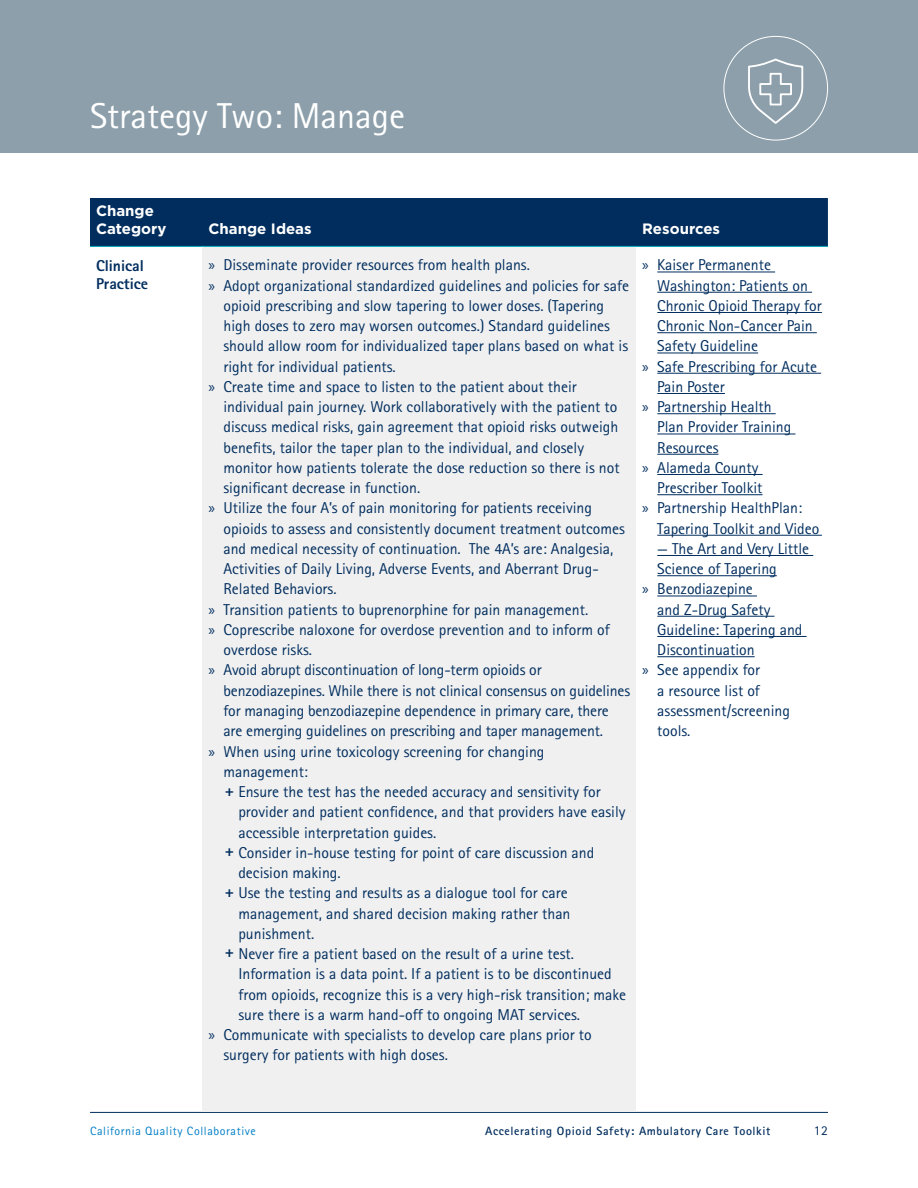
<style>
.page{position:relative;width:918px;height:1188px;background:#fff}
.page>*{position:absolute;margin:0;border:0;box-sizing:border-box;transform-origin:0 0}
.t1{font:36px "Rotis Sans Serif";color:#fff}
.t2{font:15.75px "Rotis Sans Serif";color:#002d5e}
.t3{font:800 15.75px/18px "Rotis Sans Serif";color:#002d5e}
.t4{font:700 15px/18px "Gotham";color:#fff}
.t5{font:13.5px "Rotis Sans Serif";color:#002d5e}
.t6{font:700 12px "Rotis Sans Serif";letter-spacing:.05em;color:#002d5e}
.t7{font:12px "Rotis Sans Serif";letter-spacing:.05em;color:#007ec5}
.s1{font-family:"Myriad Pro"}
.s2{font-weight:800}
</style>
<div class="page">
<hr style="left:90px;top:1112px;width:738px;height:1px;background:#002d5e">
<div style="left:90px;top:198px;width:738px;height:48px;background:#002d5e"></div>
<div style="left:202px;top:246px;width:434px;height:866px;background:#f0f0f0"></div>
<hr style="left:90px;top:246px;width:112px;height:1px;background:#00a4b8">
<hr style="left:202px;top:246px;width:434px;height:1px;background:#00a4b8">
<hr style="left:636px;top:246px;width:192px;height:1px;background:#00a4b8">
<hr style="left:657px;top:272px;width:118px;height:1px;background:#002d5e">
<hr style="left:657px;top:292px;width:155px;height:1px;background:#002d5e">
<hr style="left:657px;top:312px;width:165px;height:1px;background:#002d5e">
<hr style="left:657px;top:332px;width:160px;height:1px;background:#002d5e">
<hr style="left:657px;top:353px;width:101px;height:1px;background:#002d5e">
<hr style="left:657px;top:373px;width:164px;height:1px;background:#002d5e">
<hr style="left:657px;top:393px;width:68px;height:1px;background:#002d5e">
<hr style="left:657px;top:413px;width:119px;height:1px;background:#002d5e">
<hr style="left:657px;top:434px;width:139px;height:1px;background:#002d5e">
<hr style="left:657px;top:454px;width:62px;height:1px;background:#002d5e">
<hr style="left:657px;top:474px;width:106px;height:1px;background:#002d5e">
<hr style="left:657px;top:494px;width:106px;height:1px;background:#002d5e">
<hr style="left:657px;top:535px;width:165px;height:1px;background:#002d5e">
<hr style="left:657px;top:555px;width:156px;height:1px;background:#002d5e">
<hr style="left:657px;top:575px;width:120px;height:1px;background:#002d5e">
<hr style="left:657px;top:596px;width:100px;height:1px;background:#002d5e">
<hr style="left:657px;top:616px;width:117px;height:1px;background:#002d5e">
<hr style="left:657px;top:636px;width:150px;height:1px;background:#002d5e">
<hr style="left:657px;top:656px;width:98px;height:1px;background:#002d5e">
<div style="left:0;top:0;width:918px;height:153px;background:#8c9faa"></div>
<svg style="left:748px;top:58px;width:56px;height:66px"></svg>
<h1 class="t1" style="left:90px;top:95px;width:317px">Strategy Two: Manage</h1>
<p class="t4" style="left:96px;top:202px;width:72px">Change<br>Category</p>
<p class="t4" style="left:208px;top:220px;width:105px">Change Ideas</p>
<p class="t4" style="left:642px;top:220px;width:79px">Resources</p>
<p class="t3" style="left:96px;top:256px;width:54px">Clinical<br>Practice</p>
<p class="t2" style="left:209px;top:256px;width:323px"><span class="s1">»</span> Disseminate provider resources from health plans.</p>
<p class="t2" style="left:209px;top:276px;width:422px"><span class="s1">»</span> Adopt organizational standardized guidelines and policies for safe</p>
<p class="t2" style="left:223px;top:296px;width:382px">opioid prescribing and slow tapering to lower doses. (Tapering</p>
<p class="t2" style="left:223px;top:317px;width:388px">high doses to zero may worsen outcomes.) Standard guidelines</p>
<p class="t2" style="left:223px;top:337px;width:406px">should allow room for individualized taper plans based on what is</p>
<p class="t2" style="left:223px;top:357px;width:174px">right for individual patients.</p>
<p class="t2" style="left:209px;top:377px;width:370px"><span class="s1">»</span> Create time and space to listen to the patient about their</p>
<p class="t2" style="left:223px;top:398px;width:395px">individual pain journey. Work collaboratively with the patient to</p>
<p class="t2" style="left:223px;top:418px;width:396px">discuss medical risks, gain agreement that opioid risks outweigh</p>
<p class="t2" style="left:223px;top:438px;width:362px">benefits, tailor the taper plan to the individual, and closely</p>
<p class="t2" style="left:223px;top:458px;width:398px">monitor how patients tolerate the dose reduction so there is not</p>
<p class="t2" style="left:223px;top:479px;width:198px">significant decrease in function.</p>
<p class="t2" style="left:209px;top:499px;width:385px"><span class="s1">»</span> Utilize the four A’s of pain monitoring for patients receiving</p>
<p class="t2" style="left:223px;top:519px;width:403px">opioids to assess and consistently document treatment outcomes</p>
<p class="t2" style="left:223px;top:539px;width:391px">and medical necessity of continuation. The 4A’s are: Analgesia,</p>
<p class="t2" style="left:223px;top:560px;width:377px">Activities of Daily Living, Adverse Events, and Aberrant Drug-</p>
<p class="t2" style="left:223px;top:580px;width:115px">Related Behaviors.</p>
<p class="t2" style="left:209px;top:600px;width:381px"><span class="s1">»</span> Transition patients to buprenorphine for pain management.</p>
<p class="t2" style="left:209px;top:620px;width:403px"><span class="s1">»</span> Coprescribe naloxone for overdose prevention and to inform of</p>
<p class="t2" style="left:223px;top:641px;width:90px">overdose risks.</p>
<p class="t2" style="left:209px;top:661px;width:335px"><span class="s1">»</span> Avoid abrupt discontinuation of long-term opioids or</p>
<p class="t2" style="left:223px;top:681px;width:408px">benzodiazepines. While there is not clinical consensus on guidelines</p>
<p class="t2" style="left:223px;top:701px;width:387px">for managing benzodiazepine dependence in primary care, there</p>
<p class="t2" style="left:223px;top:722px;width:381px">are emerging guidelines on prescribing and taper management.</p>
<p class="t2" style="left:209px;top:742px;width:338px"><span class="s1">»</span> When using urine toxicology screening for changing</p>
<p class="t2" style="left:223px;top:762px;width:86px">management:</p>
<p class="t2" style="left:225px;top:782px;width:377px"><span class="s2">+</span> Ensure the test has the needed accuracy and sensitivity for</p>
<p class="t2" style="left:238px;top:803px;width:389px">provider and patient confidence, and that providers have easily</p>
<p class="t2" style="left:238px;top:823px;width:199px">accessible interpretation guides.</p>
<p class="t2" style="left:225px;top:843px;width:371px"><span class="s2">+</span> Consider in-house testing for point of care discussion and</p>
<p class="t2" style="left:238px;top:863px;width:104px">decision making.</p>
<p class="t2" style="left:225px;top:884px;width:344px"><span class="s2">+</span> Use the testing and results as a dialogue tool for care</p>
<p class="t2" style="left:238px;top:904px;width:334px">management, and shared decision making rather than</p>
<p class="t2" style="left:238px;top:924px;width:77px">punishment.</p>
<p class="t2" style="left:225px;top:944px;width:350px"><span class="s2">+</span> Never fire a patient based on the result of a urine test.</p>
<p class="t2" style="left:238px;top:965px;width:375px">Information is a data point. If a patient is to be discontinued</p>
<p class="t2" style="left:238px;top:985px;width:389px">from opioids, recognize this is a very high-risk transition; make</p>
<p class="t2" style="left:238px;top:1005px;width:343px">sure there is a warm hand-off to ongoing MAT services.</p>
<p class="t2" style="left:208px;top:1025px;width:385px"><span class="s1">»</span> Communicate with specialists to develop care plans prior to</p>
<p class="t2" style="left:223px;top:1046px;width:226px">surgery for patients with high doses.</p>
<p class="t2" style="left:642px;top:256px;width:130px"><span class="s1">»</span> Kaiser Permanente</p>
<p class="t2" style="left:657px;top:276px;width:152px">Washington: Patients on</p>
<p class="t2" style="left:657px;top:296px;width:166px">Chronic Opioid Therapy for</p>
<p class="t2" style="left:657px;top:317px;width:157px">Chronic Non-Cancer Pain</p>
<p class="t2" style="left:657px;top:337px;width:102px">Safety Guideline</p>
<p class="t2" style="left:642px;top:357px;width:176px"><span class="s1">»</span> Safe Prescribing for Acute</p>
<p class="t2" style="left:657px;top:377px;width:69px">Pain Poster</p>
<p class="t2" style="left:642px;top:398px;width:131px"><span class="s1">»</span> Partnership Health</p>
<p class="t2" style="left:657px;top:418px;width:136px">Plan Provider Training</p>
<p class="t2" style="left:657px;top:438px;width:63px">Resources</p>
<p class="t2" style="left:642px;top:458px;width:118px"><span class="s1">»</span> Alameda County</p>
<p class="t2" style="left:657px;top:479px;width:107px">Prescriber Toolkit</p>
<p class="t2" style="left:642px;top:499px;width:161px"><span class="s1">»</span> Partnership HealthPlan:</p>
<p class="t2" style="left:657px;top:519px;width:164px">Tapering Toolkit and Video</p>
<p class="t2" style="left:657px;top:539px;width:153px">— The Art and Very Little</p>
<p class="t2" style="left:657px;top:560px;width:121px">Science of Tapering</p>
<p class="t2" style="left:642px;top:580px;width:112px"><span class="s1">»</span> Benzodiazepine</p>
<p class="t2" style="left:657px;top:600px;width:115px">and Z-Drug Safety</p>
<p class="t2" style="left:657px;top:620px;width:147px">Guideline: Tapering and</p>
<p class="t2" style="left:657px;top:641px;width:99px">Discontinuation</p>
<p class="t2" style="left:642px;top:661px;width:119px"><span class="s1">»</span> See appendix for</p>
<p class="t2" style="left:657px;top:681px;width:104px">a resource list of</p>
<p class="t2" style="left:657px;top:701px;width:134px">assessment/screening</p>
<p class="t2" style="left:657px;top:722px;width:35px">tools.</p>
<p class="t7" style="left:90px;top:1124px;width:167px">California Quality Collaborative</p>
<p class="t6" style="left:485px;top:1124px;width:287px">Accelerating Opioid Safety: Ambulatory Care Toolkit</p>
<p class="t5" style="left:814px;top:1123px;width:16px">12</p>
</div>
